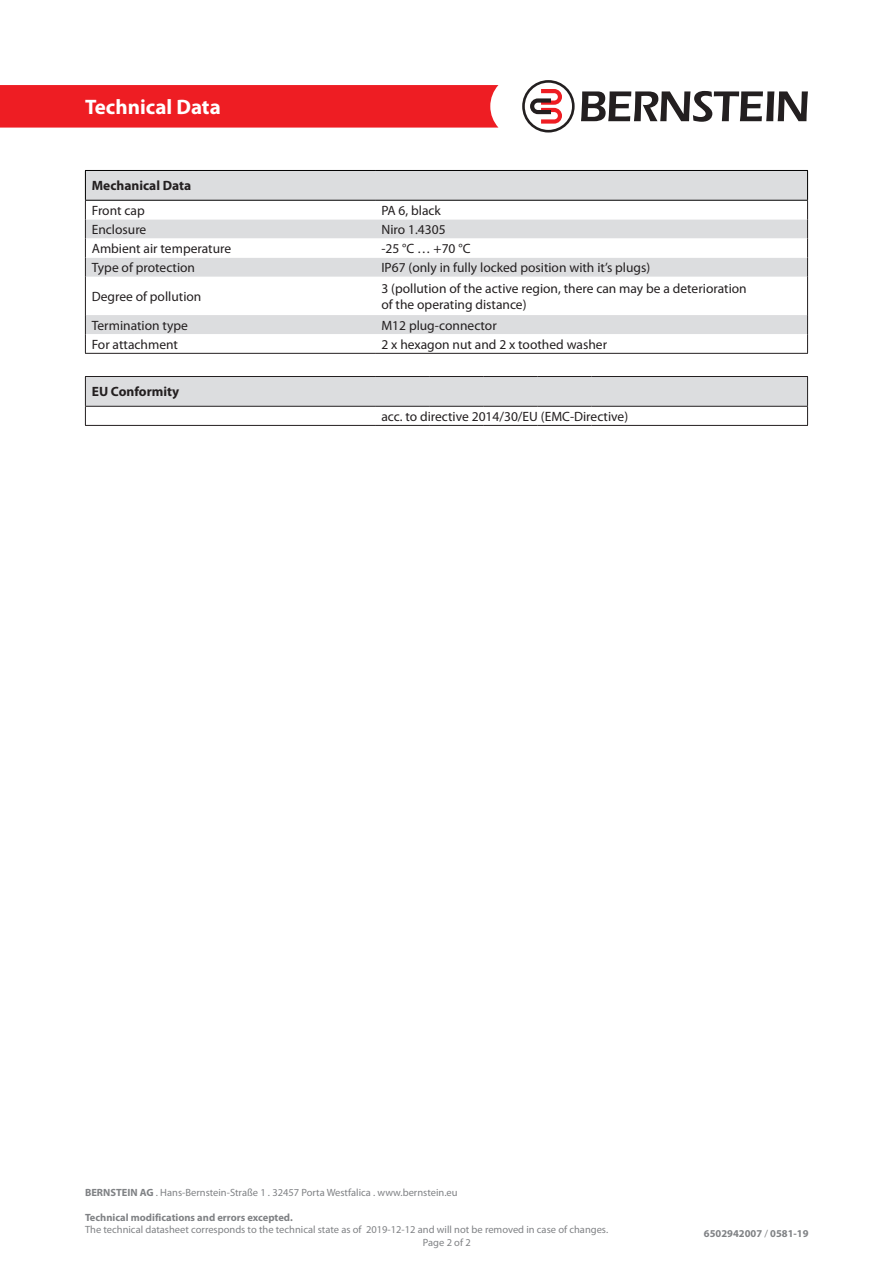
<style>
.page{position:relative;width:893px;height:1263px;background:#fff}
.page>*{position:absolute;margin:0;border:0;box-sizing:border-box;transform-origin:0 0}
.t1{font:700 21px "Myriad Pro";color:#fff}
.t2{font:13.5px/16.2px "Myriad Pro";color:#231f20}
.t3{font:700 13.5px "Myriad Pro";color:#231f20}
.t4{font:10.5px/12.6px "Myriad Pro";color:#808285}
.t5{font:700 10.5px "Myriad Pro";color:#808285}
.s1{font-weight:700}
.s2{font-weight:400}
</style>
<div class="page">
<div style="left:0;top:85px;width:498px;height:43px;background:#ee1d23"></div>
<svg style="left:581px;top:91px;width:227px;height:31px"></svg>
<svg style="left:522px;top:80px;width:53px;height:53px"></svg>
<div style="left:86px;top:171px;width:721px;height:29px;background:#dcdddf"></div>
<svg style="left:86px;top:219px;width:721px;height:134px"></svg>
<hr style="left:85px;top:277px;width:1px;height:38px;background:#231f20">
<hr style="left:807px;top:277px;width:1px;height:38px;background:#231f20">
<svg style="left:85px;top:315px;width:1px;height:38px"></svg>
<svg style="left:807px;top:315px;width:1px;height:38px"></svg>
<hr style="left:85px;top:170px;width:290px;height:1px;background:#000">
<svg style="left:85px;top:171px;width:1px;height:106px"></svg>
<hr style="left:375px;top:170px;width:433px;height:1px;background:#000">
<svg style="left:807px;top:171px;width:1px;height:106px"></svg>
<hr style="left:85px;top:200px;width:290px;height:1px;background:#000">
<hr style="left:375px;top:200px;width:433px;height:1px;background:#000">
<hr style="left:85px;top:353px;width:290px;height:1px;background:#231f20">
<hr style="left:375px;top:353px;width:433px;height:1px;background:#231f20">
<svg style="left:85px;top:377px;width:723px;height:48px"></svg>
<hr style="left:85px;top:376px;width:290px;height:1px;background:#231f20">
<hr style="left:375px;top:376px;width:54px;height:1px;background:#231f20">
<hr style="left:429px;top:376px;width:54px;height:1px;background:#231f20">
<hr style="left:483px;top:376px;width:54px;height:1px;background:#231f20">
<hr style="left:537px;top:376px;width:54px;height:1px;background:#231f20">
<hr style="left:591px;top:376px;width:217px;height:1px;background:#231f20">
<hr style="left:85px;top:406px;width:290px;height:1px;background:#231f20">
<hr style="left:375px;top:406px;width:54px;height:1px;background:#231f20">
<hr style="left:429px;top:406px;width:54px;height:1px;background:#231f20">
<hr style="left:483px;top:406px;width:54px;height:1px;background:#231f20">
<hr style="left:537px;top:406px;width:54px;height:1px;background:#231f20">
<hr style="left:591px;top:406px;width:217px;height:1px;background:#231f20">
<hr style="left:85px;top:425px;width:290px;height:1px;background:#231f20">
<hr style="left:375px;top:425px;width:54px;height:1px;background:#231f20">
<hr style="left:429px;top:425px;width:54px;height:1px;background:#231f20">
<hr style="left:483px;top:425px;width:54px;height:1px;background:#231f20">
<hr style="left:537px;top:425px;width:54px;height:1px;background:#231f20">
<hr style="left:591px;top:425px;width:217px;height:1px;background:#231f20">
<h1 class="t1" style="left:85px;top:93px;width:137px">Technical Data</h1>
<p class="t3" style="left:92px;top:177px;width:101px">Mechanical Data</p>
<p class="t2" style="left:92px;top:202px;width:54px">Front cap</p>
<p class="t2" style="left:381px;top:202px;width:61px">PA 6, black</p>
<p class="t2" style="left:92px;top:221px;width:56px">Enclosure</p>
<p class="t2" style="left:381px;top:221px;width:66px">Niro 1.4305</p>
<p class="t2" style="left:92px;top:240px;width:141px">Ambient air temperature</p>
<p class="t2" style="left:381px;top:240px;width:91px">-25 °C … +70 °C</p>
<p class="t2" style="left:92px;top:259px;width:105px">Type of protection</p>
<p class="t2" style="left:381px;top:259px;width:270px">IP67 (only in fully locked position with it’s plugs)</p>
<p class="t2" style="left:92px;top:288px;width:111px">Degree of pollution</p>
<p class="t2" style="left:381px;top:280px;width:367px">3 (pollution of the active region, there can may be a deterioration of the operating distance)</p>
<p class="t2" style="left:92px;top:317px;width:98px">Termination type</p>
<p class="t2" style="left:381px;top:317px;width:117px">M12 plug-connector</p>
<p class="t2" style="left:92px;top:336px;width:88px">For attachment</p>
<p class="t2" style="left:381px;top:336px;width:227px">2 x hexagon nut and 2 x toothed washer</p>
<p class="t3" style="left:92px;top:383px;width:89px">EU Conformity</p>
<p class="t2" style="left:381px;top:408px;width:248px">acc. to directive 2014/30/EU (EMC-Directive)</p>
<p class="t4" style="left:85px;top:1185px;width:374px"><span class="s1">BERNSTEIN AG</span> . Hans-Bernstein-Straße 1 . 32457 Porta Westfalica . www.bernstein.eu</p>
<p class="t5" style="left:85px;top:1210px;width:209px">Technical modifications and errors excepted.</p>
<p class="t4" style="left:423px;top:1223px;width:187px;text-indent:-338px">The technical datasheet corresponds to the technical state as of 2019-12-12 and will not be removed in case of changes.<br>Page 2 of 2</p>
<p class="t5" style="left:704px;top:1227px;width:106px">6502942007 <span class="s2">/</span> 0581-19</p>
</div>
